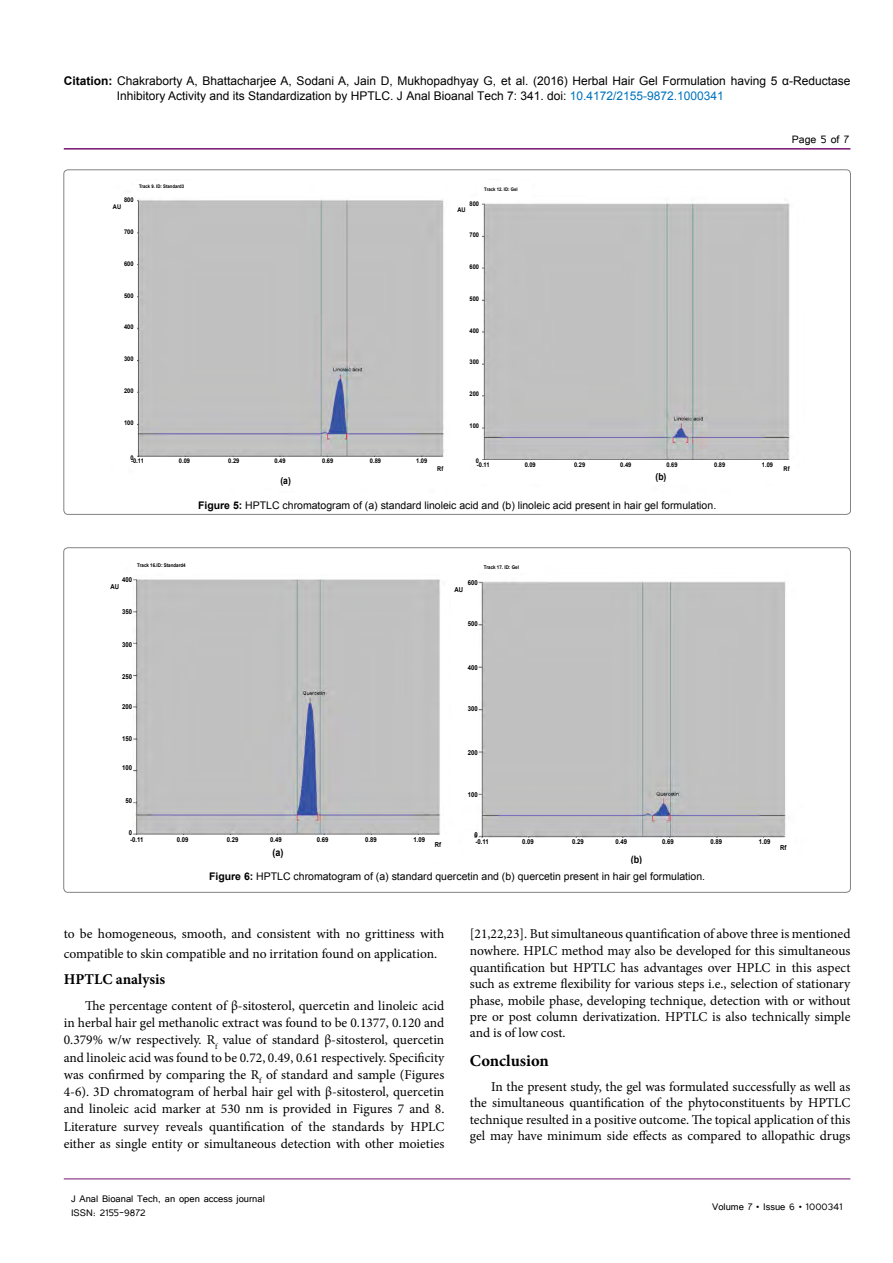
<style>
.page{position:relative;width:893px;height:1263px;background:#fff}
.page>*{position:absolute;margin:0;border:0;box-sizing:border-box;transform-origin:0 0}
.SH{font:700 16.5px "Minion Pro";color:#000}
.SSH{font:700 15px "Minion Pro";color:#000}
.t1{font:13.5px/16.5px "Minion Pro";color:#000;text-align:justify}
.t2{font:13.5px "Tunga";color:#000}
.t3{font:12px/15px "Arial";color:#000}
.t4{font:12px/14.4px "Tunga";color:#000}
.VA_Figure_Caption{font:10.5px "Arial";color:#000}
.t5{font:700 10.2px "Arial";color:#000;scale:.88 1}
.t6{font:700 9.75px "Arial";color:#000;scale:.88 1}
.t7{font:700 6.75px "Arial";color:#000;scale:.88 1}
.t8{font:700 6.45px "Arial";color:#000;scale:.88 1}
.t9{font:700 5.1px "Arial";color:#000;scale:.88 1}
.t10{font:700 4.8px "Arial";color:#000;scale:.88 1}
.s1{font-weight:700}
.s2{color:#0072bc}
</style>
<div class="page">
<hr style="left:64px;top:148px;width:786px;height:2px;background:#741472">
<hr style="left:64px;top:1179px;width:786px;height:1px;background:#741472">
<img style="left:137px;top:199px;width:653px;height:264px">
<div style="left:477px;top:461px;width:319px;height:23px;background:#fff"></div>
<div style="left:450px;top:197px;width:31px;height:266px;background:#fff"></div>
<div style="left:138px;top:457px;width:330px;height:30px;background:#fff"></div>
<img style="left:132px;top:578px;width:654px;height:260px">
<div style="left:451px;top:573px;width:27px;height:231px;background:#fff"></div>
<div style="left:125px;top:836px;width:326px;height:27px;background:#fff"></div>
<p class="t3" style="left:117px;top:73px;width:735px;text-indent:-53px"><span class="s1">Citation:</span> Chakraborty A, Bhattacharjee A, Sodani A, Jain D, Mukhopadhyay G, et al. (2016) Herbal Hair Gel Formulation having 5 α-Reductase<br>Inhibitory Activity and its Standardization by HPTLC. J Anal Bioanal Tech 7: 341. doi: <span class="s2">10.4172/2155-9872.1000341</span></p>
<p class="t2" style="left:792px;top:131px;width:59px">Page 5 of 7</p>
<p class="t10" style="left:139px;top:183px;width:53px">Track 9. ID: Standard3</p>
<p class="t10" style="left:484px;top:186px;width:39px">Track 12. ID: Gel</p>
<p class="t8" style="left:124px;top:196px;width:12px">800</p>
<p class="t8" style="left:124px;top:228px;width:12px">700</p>
<p class="t8" style="left:124px;top:259px;width:12px">600</p>
<p class="t8" style="left:124px;top:291px;width:12px">500</p>
<p class="t8" style="left:124px;top:323px;width:12px">400</p>
<p class="t8" style="left:124px;top:354px;width:12px">300</p>
<p class="t8" style="left:124px;top:386px;width:12px">200</p>
<p class="t8" style="left:124px;top:418px;width:12px">100</p>
<p class="t8" style="left:130px;top:453px;width:5px">0</p>
<p class="t8" style="left:469px;top:199px;width:12px">800</p>
<p class="t8" style="left:469px;top:231px;width:12px">700</p>
<p class="t8" style="left:469px;top:262px;width:12px">600</p>
<p class="t8" style="left:469px;top:294px;width:12px">500</p>
<p class="t8" style="left:469px;top:326px;width:12px">400</p>
<p class="t8" style="left:469px;top:358px;width:12px">300</p>
<p class="t8" style="left:469px;top:389px;width:12px">200</p>
<p class="t8" style="left:469px;top:421px;width:12px">100</p>
<p class="t8" style="left:476px;top:456px;width:5px">0</p>
<p class="t8" style="left:113px;top:202px;width:11px">AU</p>
<p class="t8" style="left:457px;top:206px;width:11px">AU</p>
<p class="t8" style="left:131px;top:457px;width:16px">-0.11</p>
<p class="t8" style="left:179px;top:457px;width:14px">0.09</p>
<p class="t8" style="left:228px;top:457px;width:14px">0.29</p>
<p class="t8" style="left:274px;top:457px;width:14px">0.49</p>
<p class="t8" style="left:322px;top:457px;width:14px">0.69</p>
<p class="t8" style="left:370px;top:457px;width:14px">0.89</p>
<p class="t8" style="left:416px;top:457px;width:14px">1.09</p>
<p class="t8" style="left:477px;top:460px;width:16px">-0.11</p>
<p class="t8" style="left:525px;top:460px;width:14px">0.09</p>
<p class="t8" style="left:574px;top:460px;width:14px">0.29</p>
<p class="t8" style="left:620px;top:460px;width:14px">0.49</p>
<p class="t8" style="left:666px;top:460px;width:14px">0.69</p>
<p class="t8" style="left:714px;top:460px;width:14px">0.89</p>
<p class="t8" style="left:762px;top:460px;width:14px">1.09</p>
<p class="t8" style="left:437px;top:464px;width:8px">Rf</p>
<p class="t8" style="left:783px;top:464px;width:8px">Rf</p>
<p class="VA_Figure_Caption" style="left:198px;top:498px;width:520px"><span class="s1">Figure 5:</span> HPTLC chromatogram of (a) standard linoleic acid and (b) linoleic acid present in hair gel formulation.</p>
<p class="t6" style="left:280px;top:474px;width:13px">(a)</p>
<p class="t6" style="left:655px;top:471px;width:14px">(b)</p>
<p class="t9" style="left:137px;top:562px;width:57px">Track 16.ID: Standard4</p>
<p class="t9" style="left:484px;top:564px;width:41px">Track 17. ID: Gel</p>
<p class="t7" style="left:122px;top:575px;width:13px">400</p>
<p class="t7" style="left:122px;top:607px;width:13px">350</p>
<p class="t7" style="left:122px;top:640px;width:13px">300</p>
<p class="t7" style="left:122px;top:672px;width:13px">250</p>
<p class="t7" style="left:122px;top:702px;width:13px">200</p>
<p class="t7" style="left:122px;top:734px;width:13px">150</p>
<p class="t7" style="left:122px;top:763px;width:13px">100</p>
<p class="t7" style="left:125px;top:796px;width:9px">50</p>
<p class="t7" style="left:129px;top:828px;width:5px">0</p>
<p class="t7" style="left:468px;top:578px;width:13px">600</p>
<p class="t7" style="left:468px;top:619px;width:13px">500</p>
<p class="t7" style="left:468px;top:663px;width:13px">400</p>
<p class="t7" style="left:468px;top:704px;width:13px">300</p>
<p class="t7" style="left:468px;top:748px;width:13px">200</p>
<p class="t7" style="left:468px;top:790px;width:13px">100</p>
<p class="t7" style="left:474px;top:830px;width:5px">0</p>
<p class="t7" style="left:111px;top:582px;width:11px">AU</p>
<p class="t7" style="left:454px;top:585px;width:11px">AU</p>
<p class="t7" style="left:130px;top:835px;width:17px">-0.11</p>
<p class="t7" style="left:177px;top:835px;width:15px">0.09</p>
<p class="t7" style="left:227px;top:835px;width:15px">0.29</p>
<p class="t7" style="left:270px;top:835px;width:15px">0.49</p>
<p class="t7" style="left:317px;top:835px;width:15px">0.69</p>
<p class="t7" style="left:365px;top:835px;width:15px">0.89</p>
<p class="t7" style="left:413px;top:835px;width:15px">1.09</p>
<p class="t7" style="left:476px;top:837px;width:17px">-0.11</p>
<p class="t7" style="left:522px;top:837px;width:15px">0.09</p>
<p class="t7" style="left:572px;top:837px;width:15px">0.29</p>
<p class="t7" style="left:615px;top:837px;width:15px">0.49</p>
<p class="t7" style="left:662px;top:837px;width:15px">0.69</p>
<p class="t7" style="left:710px;top:837px;width:15px">0.89</p>
<p class="t7" style="left:759px;top:837px;width:15px">1.09</p>
<p class="t5" style="left:273px;top:845px;width:14px">(a)</p>
<p class="t5" style="left:631px;top:853px;width:15px">(b)</p>
<p class="t7" style="left:435px;top:840px;width:9px">Rf</p>
<p class="VA_Figure_Caption" style="left:209px;top:869px;width:498px"><span class="s1">Figure 6:</span> HPTLC chromatogram of (a) standard quercetin and (b) quercetin present in hair gel formulation.</p>
<p class="t7" style="left:780px;top:843px;width:9px">Rf</p>
<p class="t1" style="left:64px;top:924px;width:382px;line-height:19.5px">to be homogeneous, smooth, and consistent with no grittiness with compatible to skin compatible and no irritation found on application.</p>
<p class="SSH" style="left:64px;top:969px;width:103px">HPTLC analysis</p>
<p class="t1" style="left:64px;top:997px;width:382px;line-height:17.2px;text-indent:21px">The percentage content of β-sitosterol, quercetin and linoleic acid in herbal hair gel methanolic extract was found to be 0.1377, 0.120 and 0.379% w/w respectively. R<sub>f</sub> value of standard β-sitosterol, quercetin and linoleic acid was found to be 0.72, 0.49, 0.61 respectively. Specificity was confirmed by comparing the R<sub>f</sub> of standard and sample (Figures 4-6). 3D chromatogram of herbal hair gel with β-sitosterol, quercetin and linoleic acid marker at 530 nm is provided in Figures 7 and 8.<br>Literature survey reveals quantification of the standards by HPLC either as single entity or simultaneous detection with other moieties</p>
<p class="t4" style="left:71px;top:1190px;width:195px">J Anal Bioanal Tech, an open access journal<br>ISSN: 2155-9872</p>
<p class="t1" style="left:470px;top:925px;width:382px">[21,22,23]. But simultaneous quantification of above three is mentioned nowhere. HPLC method may also be developed for this simultaneous quantification but HPTLC has advantages over HPLC in this aspect such as extreme flexibility for various steps i.e., selection of stationary phase, mobile phase, developing technique, detection with or without pre or post column derivatization. HPTLC is also technically simple and is of low cost.</p>
<p class="SH" style="left:470px;top:1049px;width:81px">Conclusion</p>
<p class="t1" style="left:470px;top:1078px;width:382px;text-indent:21px">In the present study, the gel was formulated successfully as well as the simultaneous quantification of the phytoconstituents by HPTLC technique resulted in a positive outcome. The topical application of this gel may have minimum side effects as compared to allopathic drugs</p>
<p class="t4" style="left:712px;top:1199px;width:132px">Volume 7 • Issue 6 • 1000341</p>
</div>
